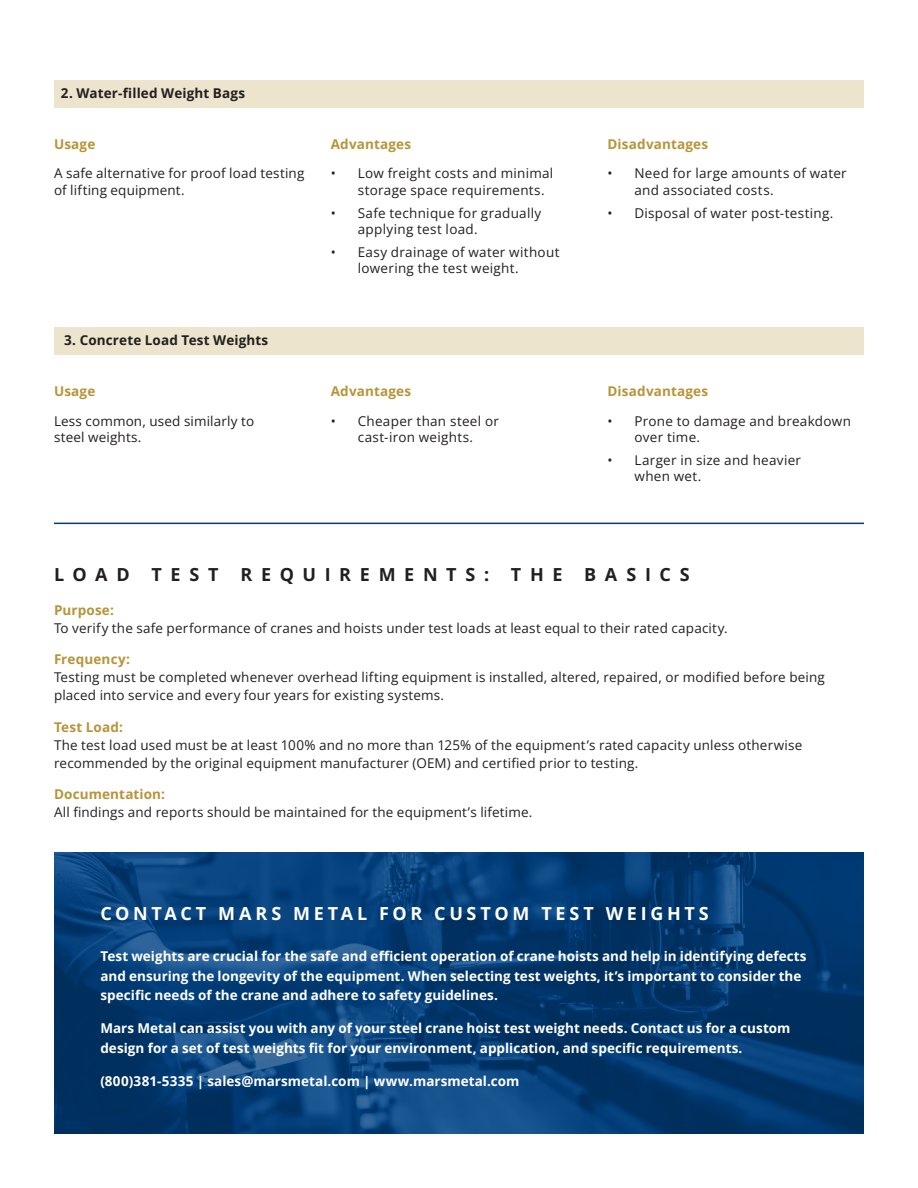
<style>
.page{position:relative;width:918px;height:1188px;background:#fff}
.page>*{position:absolute;margin:0;border:0;box-sizing:border-box;transform-origin:0 0}
.standard_title{font:700 18px "Open Sans";letter-spacing:.205em;color:#fff}
.standard_title-2{font:700 18px "Open Sans";letter-spacing:.48em;color:#231f20}
.Paragraph_items{font:13.5px/16.2px "Open Sans";letter-spacing:.015em;color:#231f20}
.block_paragraph{font:700 13.5px/19.5px "Open Sans";color:#fff}
.Paragraph_items-2{font:700 13.5px "Open Sans";letter-spacing:.01em;color:#b79438}
.Paragraph_items-3{font:700 13.5px "Open Sans";letter-spacing:.01em;color:#231f20}
.s1{font-weight:700;color:#b79438}
</style>
<div class="page">
<svg style="left:54px;top:852px;width:810px;height:282px;background:#063d74"></svg>
<div style="left:54px;top:80px;width:810px;height:28px;background:#ede4cd"></div>
<div style="left:54px;top:327px;width:810px;height:28px;background:#ede4cd"></div>
<hr style="left:54px;top:523px;width:810px;height:1px;background:#013d79">
<p class="Paragraph_items-3" style="left:61px;top:83px;width:186px">2. Water-filled Weight Bags</p>
<p class="Paragraph_items-2" style="left:54px;top:134px;width:43px">Usage</p>
<p class="Paragraph_items" style="left:54px;top:165px;width:252px">A safe alternative for proof load testing of lifting equipment.</p>
<p class="Paragraph_items-3" style="left:64px;top:331px;width:206px">3. Concrete Load Test Weights</p>
<p class="Paragraph_items-2" style="left:54px;top:382px;width:43px">Usage</p>
<p class="Paragraph_items" style="left:54px;top:412px;width:202px">Less common, used similarly to steel weights.</p>
<p class="Paragraph_items-2" style="left:331px;top:134px;width:82px">Advantages</p>
<p class="Paragraph_items" style="left:358px;top:165px;width:197px;text-indent:-27px">• Low freight costs and minimal storage space requirements.</p>
<p class="Paragraph_items" style="left:358px;top:204px;width:185px;text-indent:-27px">• Safe technique for gradually applying test load.</p>
<p class="Paragraph_items" style="left:358px;top:243px;width:203px;text-indent:-27px">• Easy drainage of water without lowering the test weight.</p>
<p class="Paragraph_items-2" style="left:331px;top:382px;width:82px">Advantages</p>
<p class="Paragraph_items" style="left:331px;top:412px;width:170px;text-align:center">• Cheaper than steel or cast-iron weights.</p>
<p class="Paragraph_items-2" style="left:608px;top:134px;width:102px">Disadvantages</p>
<p class="Paragraph_items" style="left:634px;top:165px;width:214px;text-indent:-27px">• Need for large amounts of water and associated costs.</p>
<p class="Paragraph_items" style="left:608px;top:204px;width:227px">• Disposal of water post-testing.</p>
<p class="Paragraph_items-2" style="left:608px;top:382px;width:102px">Disadvantages</p>
<p class="Paragraph_items" style="left:634px;top:412px;width:218px;text-indent:-27px">• Prone to damage and breakdown over time.</p>
<p class="Paragraph_items" style="left:634px;top:451px;width:168px;text-indent:-27px">• Larger in size and heavier when wet.</p>
<p class="standard_title-2" style="left:54px;top:561px;width:637px">LOAD TEST REQUIREMENTS: THE BASICS</p>
<p class="Paragraph_items" style="left:54px;top:601px;width:675px;line-height:18px"><span class="s1">Purpose:<br></span>To verify the safe performance of cranes and hoists under test loads at least equal to their rated capacity.</p>
<p class="Paragraph_items" style="left:54px;top:650px;width:772px;line-height:18px"><span class="s1">Frequency:<br></span>Testing must be completed whenever overhead lifting equipment is installed, altered, repaired, or modified before being placed into service and every four years for existing systems.</p>
<p class="Paragraph_items" style="left:54px;top:718px;width:750px;line-height:18px"><span class="s1">Test Load:<br></span>The test load used must be at least 100% and no more than 125% of the equipment’s rated capacity unless otherwise recommended by the original equipment manufacturer (OEM) and certified prior to testing.</p>
<p class="Paragraph_items" style="left:54px;top:785px;width:480px;line-height:18px"><span class="s1">Documentation:<br></span>All findings and reports should be maintained for the equipment’s lifetime.</p>
<p class="standard_title" style="left:100px;top:900px;width:610px">CONTACT MARS METAL FOR CUSTOM TEST WEIGHTS</p>
<p class="block_paragraph" style="left:100px;top:946px;width:708px">Test weights are crucial for the safe and efficient operation of crane hoists and help in identifying defects and ensuring the longevity of the equipment. When selecting test weights, it’s important to consider the specific needs of the crane and adhere to safety guidelines.</p>
<p class="block_paragraph" style="left:100px;top:1018px;width:692px">Mars Metal can assist you with any of your steel crane hoist test weight needs. Contact us for a custom design for a set of test weights fit for your environment, application, and specific requirements.</p>
<p class="block_paragraph" style="left:100px;top:1071px;width:421px">(800)381-5335 | sales@marsmetal.com | www.marsmetal.com</p>
</div>
